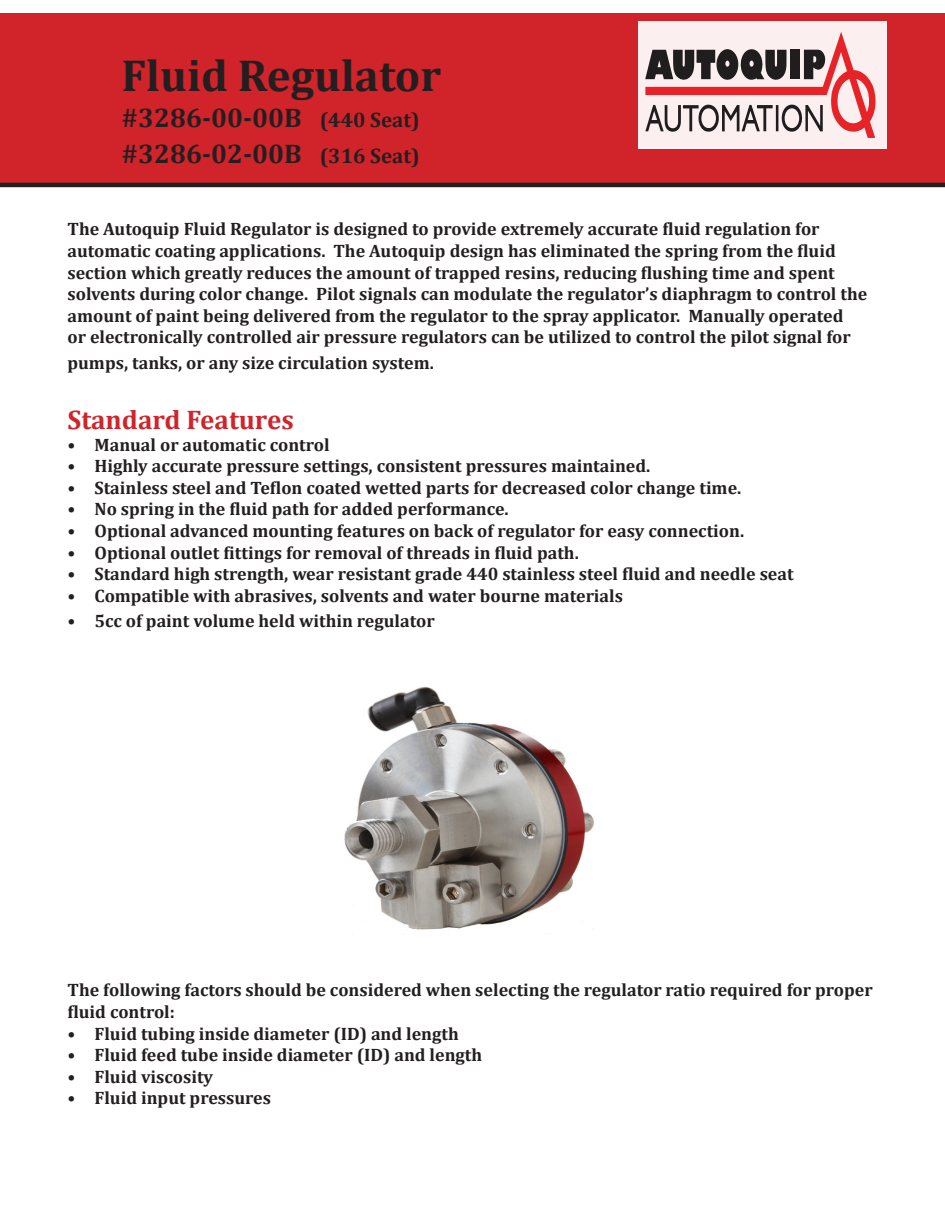
<style>
.page{position:relative;width:945px;height:1215px;background:#fff}
.page>*{position:absolute;margin:0;border:0;box-sizing:border-box;transform-origin:0 0}
.t1{font:700 45px "Cambria";color:#231f20}
.t2{font:700 27px "Cambria";color:#231f20}
.t3{font:700 27px "Cambria";color:#d1232a}
.t4{font:700 18px/21.6px "Cambria";color:#231f20}
.s1{font-size:21px}
</style>
<div class="page">
<div style="left:0;top:4px;width:945px;height:188px;background:#fff;opacity:.45"></div>
<div style="left:0;top:14px;width:945px;height:169px;background:#d1232a"></div>
<div style="left:638px;top:21px;width:248px;height:127px;background:#fbefef"></div>
<svg style="left:645px;top:32px;width:231px;height:106px"></svg>
<img style="left:344px;top:686px;width:250px;height:244px">
<hr style="left:0;top:183px;width:945px;height:4px;background:#231f20">
<p class="t1" style="left:122px;top:44px;width:321px">Fluid Regulator</p>
<p class="t2" style="left:122px;top:99px;width:300px">#3286-00-00B <span class="s1">(440 Seat)</span></p>
<p class="t2" style="left:122px;top:135px;width:300px">#3286-02-00B <span class="s1">(316 Seat)</span></p>
<p class="t4" style="left:68px;top:218px;width:801px">The Autoquip Fluid Regulator is designed to provide extremely accurate fluid regulation for automatic coating applications. The Autoquip design has eliminated the spring from the fluid section which greatly reduces the amount of trapped resins, reducing flushing time and spent solvents during color change. Pilot signals can modulate the regulator’s diaphragm to control the amount of paint being delivered from the regulator to the spray applicator. Manually operated<br>or electronically controlled air pressure regulators can be utilized to control the pilot signal for</p>
<p class="t4" style="left:68px;top:351px;width:368px">pumps, tanks, or any size circulation system.</p>
<p class="t3" style="left:68px;top:401px;width:228px">Standard Features</p>
<p class="t4" style="left:68px;top:433px;width:264px">• Manual or automatic control</p>
<p class="t4" style="left:68px;top:455px;width:584px">• Highly accurate pressure settings, consistent pressures maintained.</p>
<p class="t4" style="left:68px;top:476px;width:675px">• Stainless steel and Teflon coated wetted parts for decreased color change time.</p>
<p class="t4" style="left:68px;top:498px;width:443px">• No spring in the fluid path for added performance.</p>
<p class="t4" style="left:68px;top:520px;width:678px">• Optional advanced mounting features on back of regulator for easy connection.</p>
<p class="t4" style="left:68px;top:541px;width:513px">• Optional outlet fittings for removal of threads in fluid path.</p>
<p class="t4" style="left:68px;top:563px;width:728px">• Standard high strength, wear resistant grade 440 stainless steel fluid and needle seat</p>
<p class="t4" style="left:68px;top:584px;width:557px">• Compatible with abrasives, solvents and water bourne materials</p>
<p class="t4" style="left:68px;top:610px;width:369px">• 5cc of paint volume held within regulator</p>
<p class="t4" style="left:68px;top:979px;width:807px">The following factors should be considered when selecting the regulator ratio required for proper fluid control:</p>
<p class="t4" style="left:68px;top:1022px;width:393px">• Fluid tubing inside diameter (ID) and length</p>
<p class="t4" style="left:68px;top:1044px;width:416px">• Fluid feed tube inside diameter (ID) and length</p>
<p class="t4" style="left:68px;top:1065px;width:147px">• Fluid viscosity</p>
<p class="t4" style="left:68px;top:1087px;width:205px">• Fluid input pressures</p>
</div>
